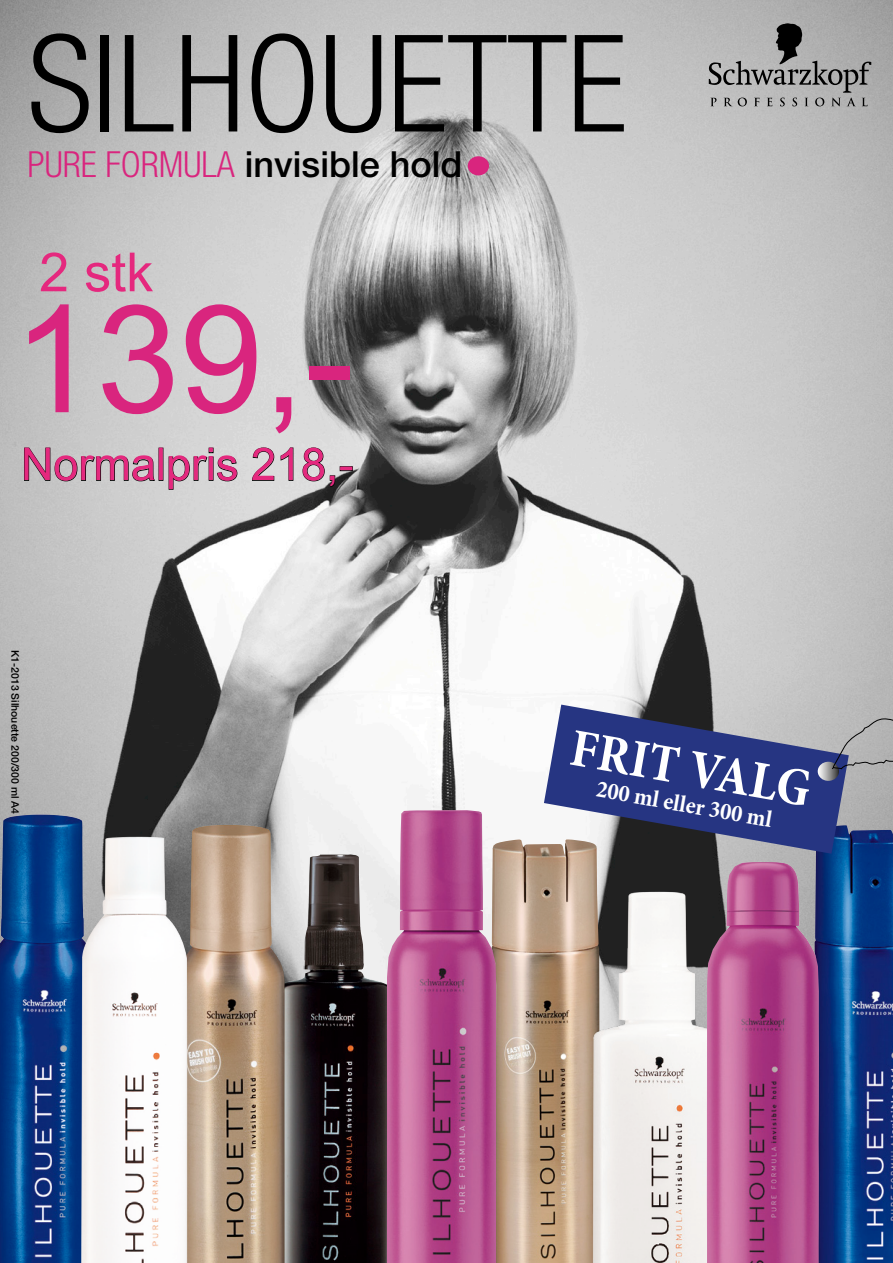
<style>
.page{position:relative;width:893px;height:1263px;background:#fff}
.page>*{position:absolute;margin:0;border:0;box-sizing:border-box;transform-origin:0 0}
.t1{font:150px "Arial";color:#d9257e}
.t2{font:300 condensed 135px "Helvetica Neue LT Std";color:#000}
.t3{font:700 condensed 54px "Minion Pro";color:#fff}
.t4{font:54px "Arial";color:#e5287e}
.t5{font:45px "Arial";color:#e5287e}
.t6{font:500 36px "Helvetica Neue LT Std";color:#000}
.t7{font:700 condensed 24px "Minion Pro";color:#fff}
.t8{font:500 10.5px "Helvetica Neue LT Std";color:#000}
.s1{font-weight:300;font-stretch:condensed;color:#d9257e}
</style>
<div class="page">
<img style="left:0;top:0;width:893px;height:891px">
<svg style="left:709px;top:23px;width:162px;height:83px;background:#999"></svg>
<div style="left:468px;top:156px;width:21px;height:19px;background:#d9257e;border-radius:50%"></div>
<img style="left:0;top:814px;width:97px;height:449px">
<img style="left:285px;top:854px;width:102px;height:409px">
<img style="left:814px;top:825px;width:79px;height:438px">
<img style="left:496px;top:839px;width:104px;height:424px">
<img style="left:177px;top:825px;width:108px;height:438px">
<img style="left:81px;top:837px;width:106px;height:426px">
<img style="left:387px;top:810px;width:109px;height:453px">
<img style="left:592px;top:891px;width:115px;height:372px">
<img style="left:707px;top:862px;width:112px;height:401px">
<svg style="left:24px;top:447px;width:131px;height:35px;background:#a8a8a8"></svg>
<svg style="left:168px;top:448px;width:70px;height:42px;background:#b6b6b6"></svg>
<svg style="left:252px;top:447px;width:42px;height:34px"></svg>
<svg style="left:302px;top:447px;width:33px;height:41px"></svg>
<div style="left:340px;top:466px;width:13px;height:5px;border:1px solid #000"></div>
<svg style="left:544px;top:705px;width:305px;height:149px;background:#4d578a"></svg>
<svg style="left:818px;top:718px;width:75px;height:63px;background:#a0a2a9"></svg>
<h2 class="t2" style="left:28px;top:6px;width:601px">SILHOUETTE</h2>
<h3 class="t6" style="left:28px;top:142px;width:436px"><span class="s1">PURE FORMULA</span> invisible hold</h3>
<h3 class="t4" style="left:39px;top:237px;width:116px">2 stk</h3>
<h1 class="t1" style="left:13px;top:261px;width:343px">139,-</h1>
<h3 class="t5" style="left:21px;top:435px;width:334px">Normalpris 218,-</h3>
<p class="t8" style="left:22px;top:650px;width:166px;rotate:90deg">K1-2013 Silhouette 200/300 ml A4</p>
<h3 class="t3" style="left:577px;top:710px;width:244px;rotate:10deg">FRIT VALG</h3>
<h3 class="t7" style="left:600px;top:772px;width:179px;rotate:10deg">200 ml eller 300 ml</h3>
</div>
